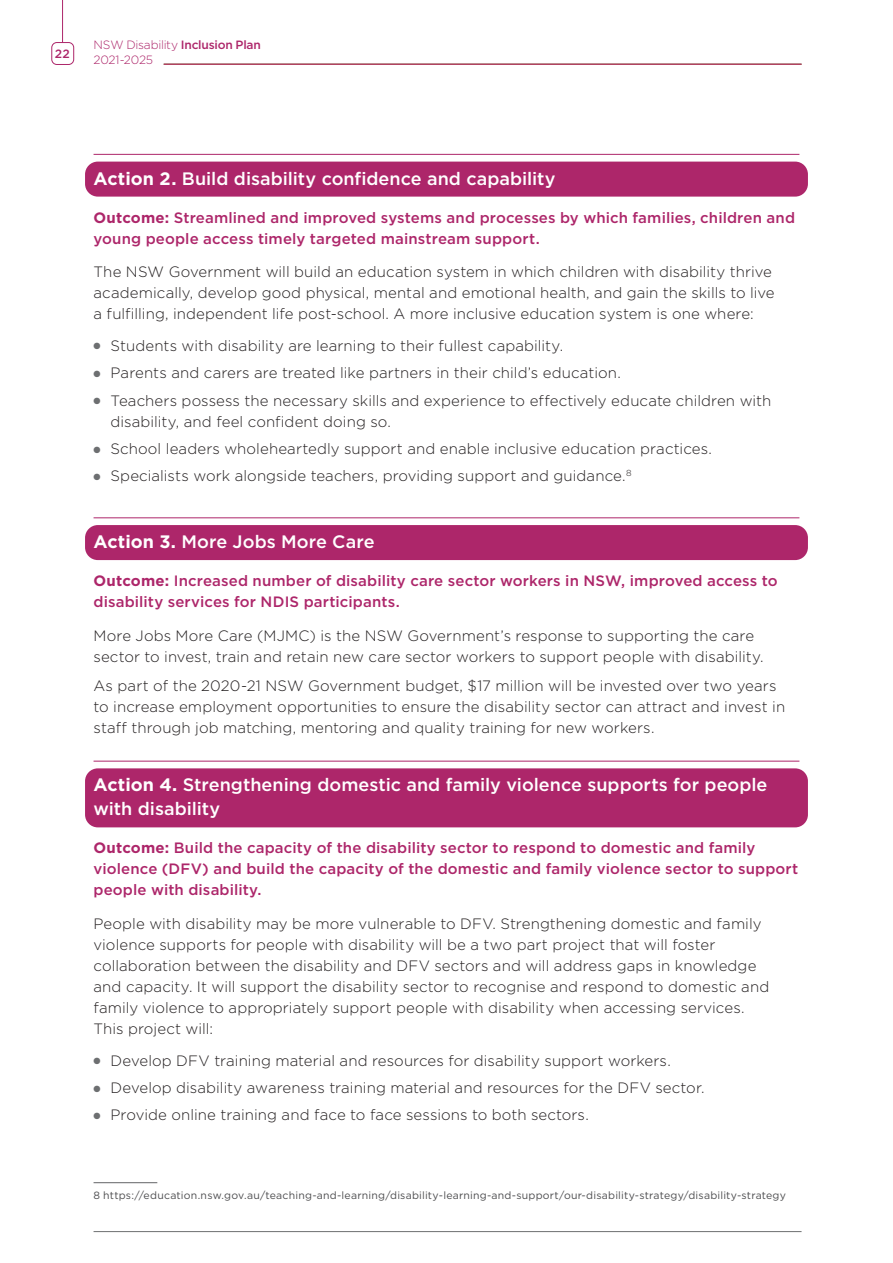
<style>
.page{position:relative;width:893px;height:1263px;background:#fff}
.page>*{position:absolute;margin:0;border:0;box-sizing:border-box;transform-origin:0 0}
.BODY{font:500 18px/24px "Gotham";color:#fff}
.BODY-2{font:300 15px/21px "Gotham";letter-spacing:.005em;color:#231f20}
.bullets_L1{font:300 15px/21px "Gotham";letter-spacing:.005em;color:#231f20}
.BODY-3{font:500 15px/21px "Gotham";letter-spacing:.01em;color:#ad266a}
.bullets_L1_last{font:300 15px "Gotham";letter-spacing:.005em;color:#231f20}
.t1{font:300 12px/15px "Gotham";letter-spacing:-.015em;color:#ad266a}
.t2{font:500 12px "Gotham";color:#ad266a}
.FOOTNOTE{font:10.5px "Gotham";letter-spacing:.02em;color:#4d4d4f}
.s1{font-weight:500}
.s2{font-weight:700}
.s3{color:#6d6f71}
</style>
<div class="page">
<hr style="left:94px;top:1231px;width:707px;height:1px;background:#6d6f71">
<hr style="left:62px;top:0;width:1px;height:43px;background:#ad266a">
<div style="left:52px;top:42px;width:22px;height:23px;border:1px solid #ad266a;border-radius:5px"></div>
<hr style="left:164px;top:64px;width:637px;height:1px;background:#ad266a">
<div style="left:85px;top:162px;width:723px;height:35px;background:#ad266a;border-radius:13px"></div>
<hr style="left:94px;top:154px;width:705px;height:1px;background:#ad266a">
<div style="left:85px;top:525px;width:723px;height:35px;background:#ad266a;border-radius:13px"></div>
<hr style="left:94px;top:517px;width:705px;height:1px;background:#ad266a">
<div style="left:85px;top:768px;width:723px;height:59px;background:#ad266a;border-radius:13px"></div>
<hr style="left:94px;top:761px;width:705px;height:1px;background:#ad266a">
<hr style="left:94px;top:1182px;width:63px;height:1px;background:#636466">
<p class="t2" style="left:55px;top:46px;width:16px">22</p>
<p class="t1" style="left:94px;top:37px;width:169px">NSW Disability <span class="s1">Inclusion Plan<br></span>2021-2025</p>
<p class="BODY" style="left:94px;top:166px;width:463px"><span class="s2">Action 2.</span> Build disability confidence and capability</p>
<p class="BODY-3" style="left:94px;top:206px;width:703px"><span class="s2">Outcome:</span> Streamlined and improved systems and processes by which families, children and young people access timely targeted mainstream support.</p>
<p class="BODY-2" style="left:94px;top:261px;width:683px">The NSW Government will build an education system in which children with disability thrive academically, develop good physical, mental and emotional health, and gain the skills to live a fulfilling, independent life post-school. A more inclusive education system is one where:</p>
<p class="bullets_L1" style="left:94px;top:335px;width:471px"><span class="s3">●</span> Students with disability are learning to their fullest capability.</p>
<p class="bullets_L1" style="left:94px;top:362px;width:529px"><span class="s3">●</span> Parents and carers are treated like partners in their child’s education.</p>
<p class="bullets_L1" style="left:111px;top:389px;width:662px;text-indent:-17px"><span class="s3">●</span> Teachers possess the necessary skills and experience to effectively educate children with disability, and feel confident doing so.</p>
<p class="bullets_L1" style="left:94px;top:438px;width:620px"><span class="s3">●</span> School leaders wholeheartedly support and enable inclusive education practices.</p>
<p class="bullets_L1_last" style="left:94px;top:467px;width:540px"><span class="s3">●</span> Specialists work alongside teachers, providing support and guidance.<sup>8</sup></p>
<p class="BODY" style="left:94px;top:529px;width:283px"><span class="s2">Action 3.</span> More Jobs More Care</p>
<p class="BODY-3" style="left:94px;top:570px;width:686px"><span class="s2">Outcome:</span> Increased number of disability care sector workers in NSW, improved access to disability services for NDIS participants.</p>
<p class="BODY-2" style="left:94px;top:624px;width:672px">More Jobs More Care (MJMC) is the NSW Government’s response to supporting the care sector to invest, train and retain new care sector workers to support people with disability.</p>
<p class="BODY-2" style="left:94px;top:675px;width:693px">As part of the 2020-21 NSW Government budget, $17 million will be invested over two years to increase employment opportunities to ensure the disability sector can attract and invest in staff through job matching, mentoring and quality training for new workers.</p>
<p class="BODY" style="left:94px;top:773px;width:675px"><span class="s2">Action 4.</span> Strengthening domestic and family violence supports for people with disability</p>
<p class="BODY-3" style="left:94px;top:837px;width:706px"><span class="s2">Outcome:</span> Build the capacity of the disability sector to respond to domestic and family violence (DFV) and build the capacity of the domestic and family violence sector to support people with disability.</p>
<p class="BODY-2" style="left:94px;top:913px;width:677px">People with disability may be more vulnerable to DFV. Strengthening domestic and family violence supports for people with disability will be a two part project that will foster collaboration between the disability and DFV sectors and will address gaps in knowledge and capacity. It will support the disability sector to recognise and respond to domestic and family violence to appropriately support people with disability when accessing services.<br>This project will:</p>
<p class="bullets_L1" style="left:94px;top:1049px;width:579px"><span class="s3">●</span> Develop DFV training material and resources for disability support workers.</p>
<p class="bullets_L1" style="left:94px;top:1077px;width:612px"><span class="s3">●</span> Develop disability awareness training material and resources for the DFV sector.</p>
<p class="bullets_L1_last" style="left:94px;top:1106px;width:497px"><span class="s3">●</span> Provide online training and face to face sessions to both sectors.</p>
<p class="FOOTNOTE" style="left:94px;top:1189px;width:694px">8 https://education.nsw.gov.au/teaching-and-learning/disability-learning-and-support/our-disability-strategy/disability-strategy</p>
</div>
